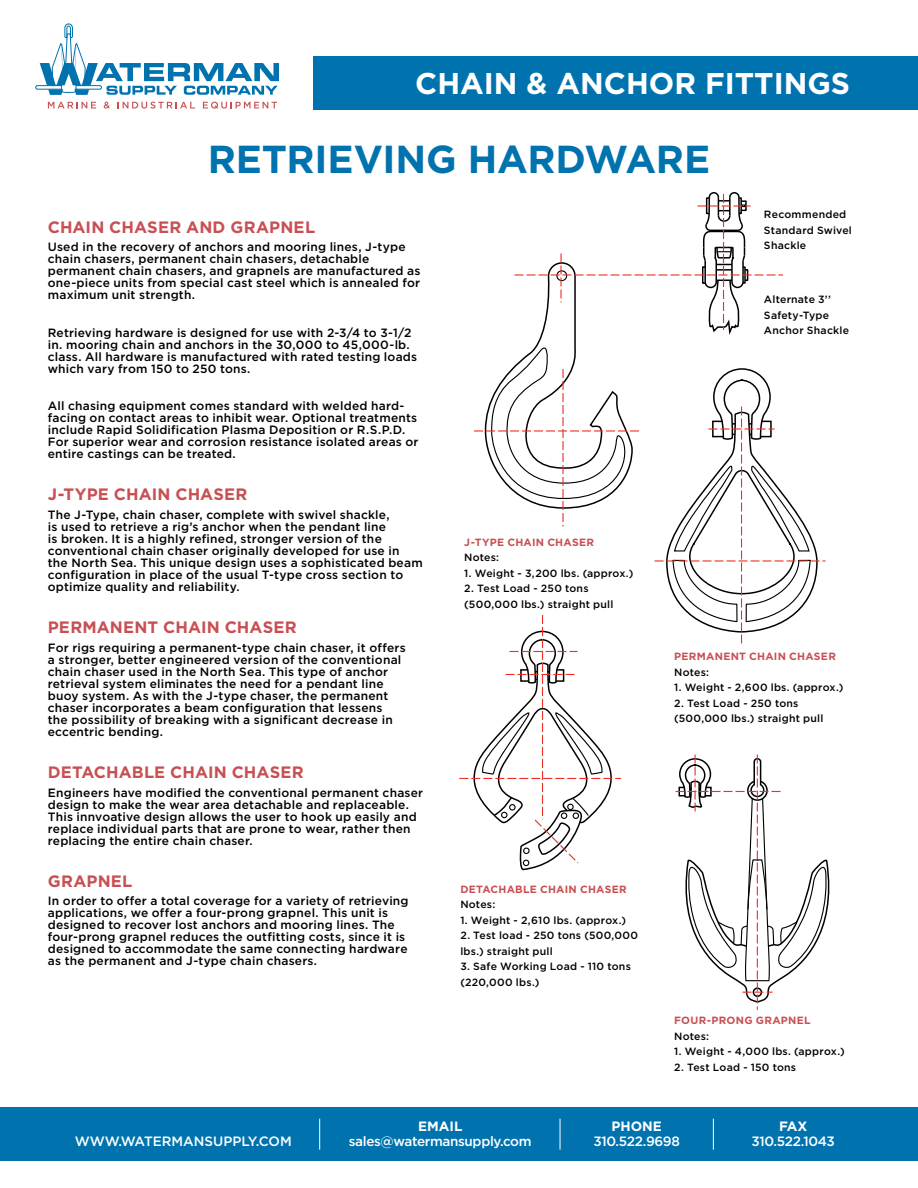
<style>
.page{position:relative;width:918px;height:1188px;background:#fff}
.page>*{position:absolute;margin:0;border:0;box-sizing:border-box;transform-origin:0 0}
.t1{font:700 39px "Gotham";letter-spacing:-.005em;color:#0073af}
.t2{font:700 30px "Gotham";color:#fff}
.t3{font:700 16.5px "Gotham";letter-spacing:.01em;color:#c85053}
.t4{font:500 13.5px "Gotham";letter-spacing:-.025em;color:#fff}
.t5{font:500 13.5px "Gotham";color:#fff}
.t6{font:700 13.5px "Gotham";color:#fff}
.t7{font:500 12px/12px "Gotham";letter-spacing:.02em;color:#000}
.t8{font:500 10.5px/15.5px "Gotham";letter-spacing:.02em;color:#000}
.t9{font:700 10.5px "Gotham";letter-spacing:.025em;color:#c85053}
</style>
<div class="page">
<div style="left:313px;top:56px;width:605px;height:54px;background:#0073af"></div>
<svg style="left:35px;top:24px;width:244px;height:85px"></svg>
<div style="left:0;top:1107px;width:918px;height:54px;background:#0073af"></div>
<hr style="left:713px;top:1119px;width:1px;height:31px;background:#fff">
<hr style="left:560px;top:1119px;width:1px;height:31px;background:#fff">
<hr style="left:319px;top:1119px;width:1px;height:31px;background:#fff">
<svg style="left:459px;top:192px;width:371px;height:818px"></svg>
<h2 class="t2" style="left:415px;top:66px;width:436px">CHAIN &amp; ANCHOR FITTINGS</h2>
<h1 class="t1" style="left:208px;top:137px;width:504px">RETRIEVING HARDWARE</h1>
<h3 class="t3" style="left:48px;top:217px;width:269px">CHAIN CHASER AND GRAPNEL</h3>
<p class="t7" style="left:48px;top:241px;width:374px">Used in the recovery of anchors and mooring lines, J-type chain chasers, permanent chain chasers, detachable permanent chain chasers, and grapnels are manufactured as one-piece units from special cast steel which is annealed for maximum unit strength.</p>
<p class="t7" style="left:48px;top:326px;width:371px">Retrieving hardware is designed for use with 2-3/4 to 3-1/2 in. mooring chain and anchors in the 30,000 to 45,000-lb. class. All hardware is manufactured with rated testing loads which vary from 150 to 250 tons.</p>
<p class="t7" style="left:48px;top:400px;width:372px">All chasing equipment comes standard with welded hard&shy;facing on contact areas to inhibit wear. Optional treatments include Rapid Solidification Plasma Deposition or R.S.P.D.<br>For superior wear and corrosion resistance isolated areas or entire castings can be treated.</p>
<h3 class="t3" style="left:48px;top:485px;width:201px">J-TYPE CHAIN CHASER</h3>
<p class="t7" style="left:48px;top:509px;width:376px">The J-Type, chain chaser, complete with swivel shackle,<br>is used to retrieve a rig’s anchor when the pendant line<br>is broken. It is a highly refined, stronger version of the conventional chain chaser originally developed for use in<br>the North Sea. This unique design uses a sophisticated beam configuration in place of the usual T-type cross section to optimize quality and reliability.</p>
<h3 class="t3" style="left:48px;top:618px;width:250px">PERMANENT CHAIN CHASER</h3>
<p class="t7" style="left:48px;top:641px;width:359px">For rigs requiring a permanent-type chain chaser, it offers a stronger, better engineered version of the conventional chain chaser used in the North Sea. This type of anchor retrieval system eliminates the need for a pendant line buoy system. As with the J-type chaser, the permanent chaser incorporates a beam configuration that lessens<br>the possibility of breaking with a significant decrease in eccentric bending.</p>
<h3 class="t3" style="left:48px;top:762px;width:257px">DETACHABLE CHAIN CHASER</h3>
<p class="t7" style="left:48px;top:786px;width:377px">Engineers have modified the conventional permanent chaser design to make the wear area detachable and replaceable.<br>This innvoative design allows the user to hook up easily and replace individual parts that are prone to wear, rather then replacing the entire chain chaser.</p>
<h3 class="t3" style="left:48px;top:871px;width:86px">GRAPNEL</h3>
<p class="t7" style="left:48px;top:895px;width:362px">In order to offer a total coverage for a variety of retrieving applications, we offer a four-prong grapnel. This unit is designed to recover lost anchors and mooring lines. The four-prong grapnel reduces the outfitting costs, since it is designed to accommodate the same connecting hardware as the permanent and J-type chain chasers.</p>
<p class="t8" style="left:764px;top:206px;width:89px">Recommended<br>Standard Swivel<br>Shackle</p>
<p class="t8" style="left:764px;top:292px;width:87px">Alternate 3’’<br>Safety-Type<br>Anchor Shackle</p>
<p class="t9" style="left:464px;top:536px;width:131px">J-TYPE CHAIN CHASER</p>
<p class="t8" style="left:464px;top:550px;width:36px">Notes:</p>
<p class="t8" style="left:464px;top:565px;width:170px">1. Weight - 3,200 lbs. (approx.)</p>
<p class="t8" style="left:464px;top:581px;width:151px">2. Test Load - 250 tons (500,000 lbs.) straight pull</p>
<p class="t9" style="left:674px;top:650px;width:163px">PERMANENT CHAIN CHASER</p>
<p class="t8" style="left:674px;top:664px;width:36px">Notes:</p>
<p class="t8" style="left:674px;top:679px;width:171px">1. Weight - 2,600 lbs. (approx.)</p>
<p class="t8" style="left:674px;top:695px;width:151px">2. Test Load - 250 tons (500,000 lbs.) straight pull</p>
<p class="t9" style="left:460px;top:883px;width:168px">DETACHABLE CHAIN CHASER</p>
<p class="t8" style="left:460px;top:896px;width:36px">Notes:</p>
<p class="t8" style="left:460px;top:912px;width:167px">1. Weight - 2,610 lbs. (approx.)</p>
<p class="t8" style="left:460px;top:927px;width:179px">2. Test load - 250 tons (500,000 lbs.) straight pull</p>
<p class="t8" style="left:460px;top:958px;width:172px">3. Safe Working Load - 110 tons (220,000 lbs.)</p>
<p class="t9" style="left:674px;top:1015px;width:138px">FOUR-PRONG GRAPNEL</p>
<p class="t8" style="left:674px;top:1028px;width:36px">Notes:</p>
<p class="t8" style="left:674px;top:1044px;width:172px">1. Weight - 4,000 lbs. (approx.)</p>
<p class="t8" style="left:674px;top:1059px;width:124px">2. Test Load - 150 tons</p>
<p class="t6" style="left:611px;top:1118px;width:52px">PHONE</p>
<p class="t4" style="left:593px;top:1133px;width:88px">310.522.9698</p>
<p class="t6" style="left:779px;top:1118px;width:30px">FAX</p>
<p class="t6" style="left:418px;top:1119px;width:46px">EMAIL</p>
<p class="t4" style="left:349px;top:1134px;width:184px">sales@watermansupply.com</p>
<p class="t5" style="left:75px;top:1133px;width:218px">WWW.WATERMANSUPPLY.COM</p>
<p class="t4" style="left:751px;top:1133px;width:85px">310.522.1043</p>
</div>
